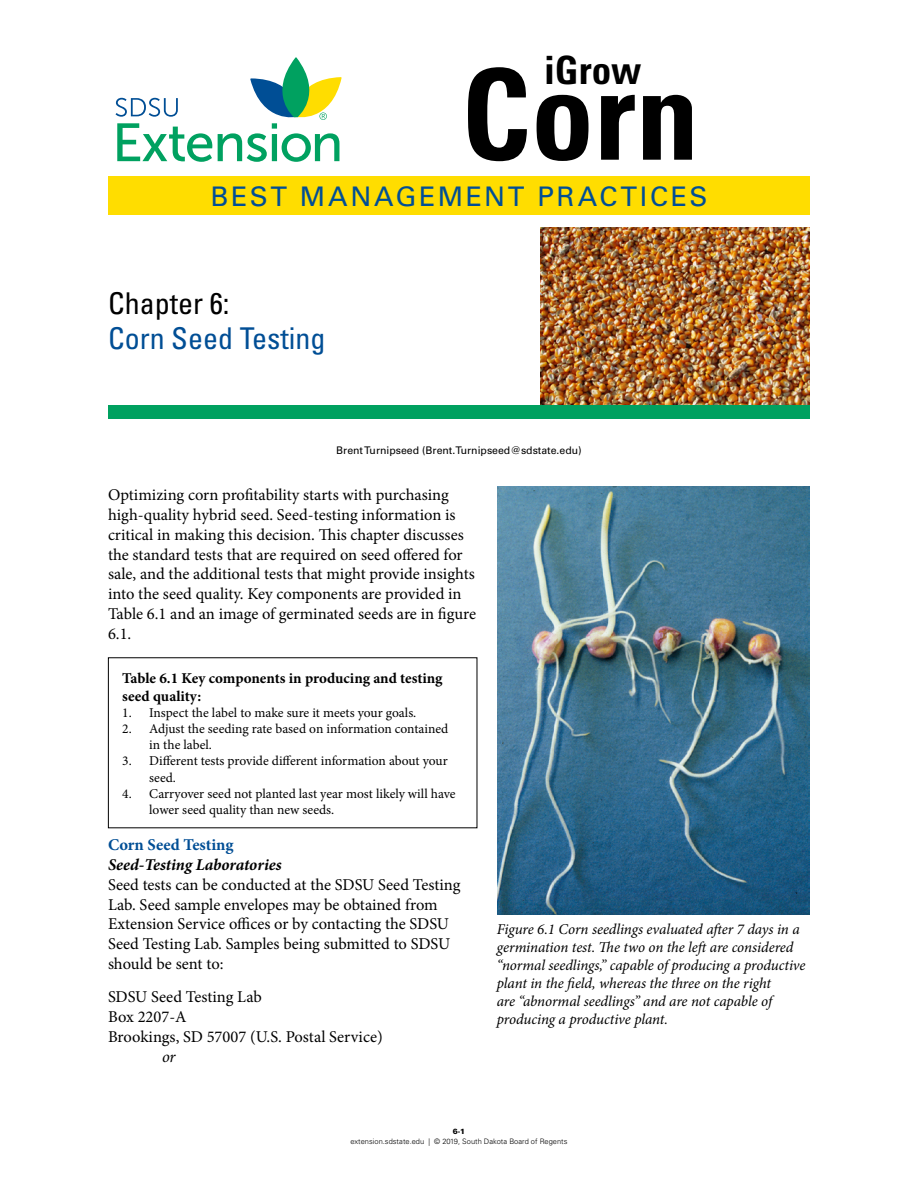
<style>
.page{position:relative;width:918px;height:1188px;background:#fff}
.page>*{position:absolute;margin:0;border:0;box-sizing:border-box;transform-origin:0 0}
.t1{font:700 condensed 126px "Univers";color:#000}
.t2{font:700 condensed 39px "Univers";color:#000}
.t3{font:condensed 30px "Univers";color:#004e95}
.t4{font:condensed 30px "Univers";color:#000}
.t5{font:27px "Univers";letter-spacing:.1em;color:#004e95}
.t6{font:16.5px/19.8px "Minion Pro";color:#000}
.t7{font:italic 700 16.5px "Minion Pro";color:#000}
.t8{font:700 16.5px "Minion Pro";color:#004e95}
.t9{font:italic 16.5px "Minion Pro";color:#000}
.t10{font:italic 15px/18px "Minion Pro";letter-spacing:-.01em;color:#000}
.t11{font:700 15px/18px "Minion Pro";letter-spacing:-.005em;color:#000}
.t12{font:13.5px/16.2px "Minion Pro";color:#000}
.t13{font:10.5px "Univers";color:#000}
.t14{font:300 7.5px "Univers";color:#000}
.t15{font:900 7.5px "Univers";color:#000}
</style>
<div class="page">
<img style="left:540px;top:228px;width:270px;height:177px">
<div style="left:108px;top:176px;width:702px;height:39px;background:#fd0"></div>
<div style="left:108px;top:405px;width:702px;height:14px;background:#00a160"></div>
<svg style="left:117px;top:123px;width:95px;height:39px"></svg>
<svg style="left:116px;top:98px;width:62px;height:19px"></svg>
<svg style="left:218px;top:57px;width:124px;height:105px"></svg>
<img style="left:498px;top:487px;width:312px;height:427px">
<h2 class="t2" style="left:544px;top:46px;width:99px">iGrow</h2>
<h1 class="t1" style="left:461px;top:38px;width:240px">Corn</h1>
<h3 class="t5" style="left:210px;top:180px;width:499px">BEST MANAGEMENT PRACTICES</h3>
<h3 class="t4" style="left:108px;top:285px;width:123px">Chapter 6:</h3>
<h3 class="t3" style="left:108px;top:319px;width:219px">Corn Seed Testing</h3>
<p class="t13" style="left:336px;top:444px;width:247px">Brent Turnipseed (Brent.Turnipseed@sdstate.edu)</p>
<p class="t6" style="left:108px;top:485px;width:370px">Optimizing corn profitability starts with purchasing high-quality hybrid seed. Seed-testing information is critical in making this decision. This chapter discusses the standard tests that are required on seed offered for sale, and the additional tests that might provide insights into the seed quality. Key components are provided in Table 6.1 and an image of germinated seeds are in figure 6.1.</p>
<p class="t11" style="left:122px;top:669px;width:322px">Table 6.1 Key components in producing and testing seed quality:</p>
<p class="t12" style="left:122px;top:704px;width:296px">1. Inspect the label to make sure it meets your goals.</p>
<p class="t12" style="left:149px;top:721px;width:301px;text-indent:-27px">2. Adjust the seeding rate based on information contained in the label.</p>
<p class="t12" style="left:149px;top:753px;width:300px;text-indent:-27px">3. Different tests provide different information about your seed.</p>
<p class="t12" style="left:149px;top:785px;width:308px;text-indent:-27px">4. Carryover seed not planted last year most likely will have lower seed quality than new seeds.</p>
<p class="t8" style="left:108px;top:833px;width:127px">Corn Seed Testing</p>
<p class="t7" style="left:108px;top:853px;width:175px">Seed-Testing Laboratories</p>
<p class="t6" style="left:108px;top:875px;width:354px">Seed tests can be conducted at the SDSU Seed Testing Lab. Seed sample envelopes may be obtained from Extension Service offices or by contacting the SDSU Seed Testing Lab. Samples being submitted to SDSU should be sent to:</p>
<p class="t6" style="left:108px;top:987px;width:276px">SDSU Seed Testing Lab<br>Box 2207-A<br>Brookings, SD 57007 (U.S. Postal Service)</p>
<p class="t9" style="left:162px;top:1045px;width:15px">or</p>
<p class="t10" style="left:497px;top:920px;width:310px">Figure 6.1 Corn seedlings evaluated after 7 days in a germination test. The two on the left are considered “normal seedlings,” capable of producing a productive plant in the field, whereas the three on the right<br>are “abnormal seedlings” and are not capable of producing a productive plant.</p>
<p class="t15" style="left:453px;top:1126px;width:14px">6-1</p>
<p class="t14" style="left:351px;top:1137px;width:218px">extension.sdstate.edu | © 2019, South Dakota Board of Regents</p>
</div>
